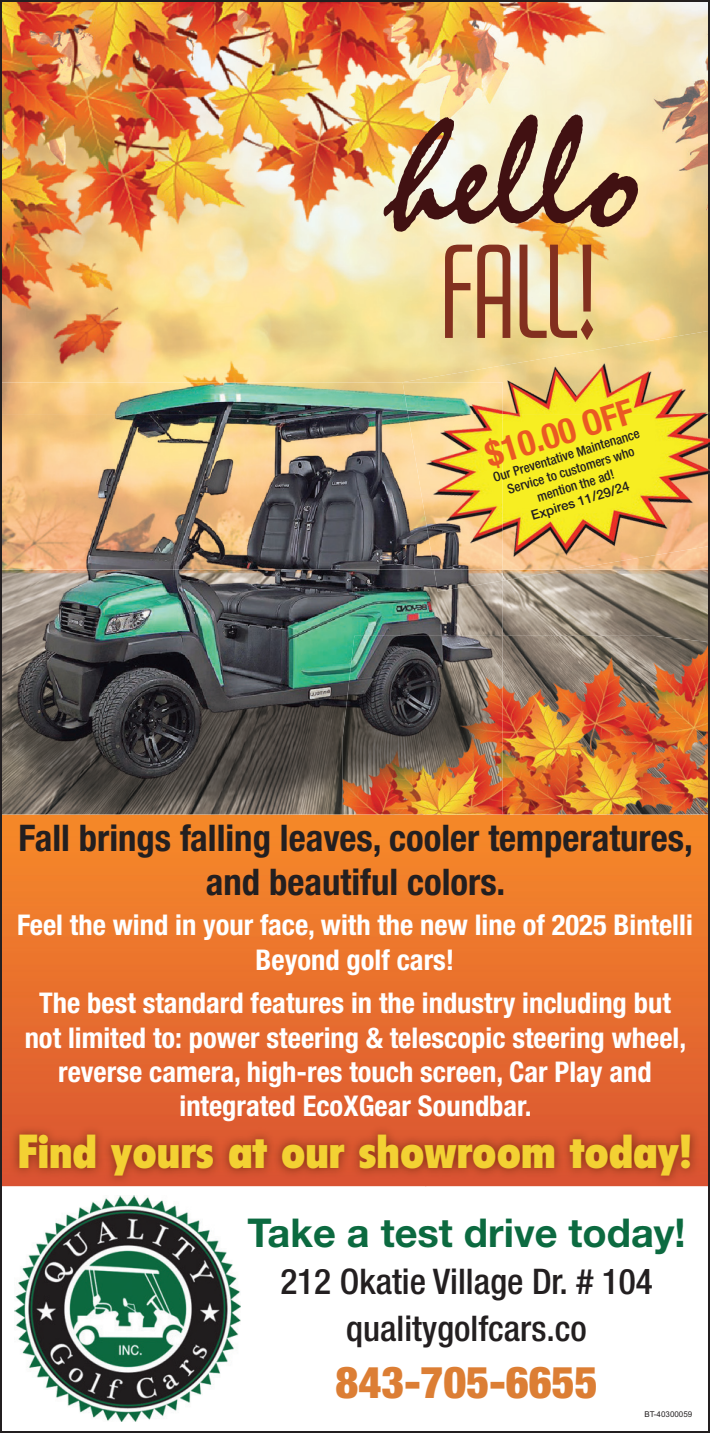
<style>
.page{position:relative;width:710px;height:1433px;background:#fff}
.page>*{position:absolute;margin:0;border:0;box-sizing:border-box;transform-origin:0 0}
.t1{font:164px "Mistral Std";color:#411112}
.t2{font:136px "Orbon ITC Std";color:#83301f}
.t3{font:900 condensed 47px "Flyer LT Std";color:#f3d133}
.t4{font:900 condensed 44.2px "Helvetica Neue LT Pro";color:#dc7e34}
.t5{font:700 39.8px "Helvetica Neue LT Pro";color:#0c6a40}
.t6{font:700 condensed 36.8px/44px "Helvetica Neue LT Pro";color:#231f20;text-align:center}
.t7{font:500 condensed 35.4px/46.8px "Helvetica Neue LT Pro";color:#231f20;text-align:center}
.t8{font:700 condensed 35.2px "Helvetica Neue LT Pro";color:#ea5923}
.t9{font:700 condensed 28.6px/34.2px "Helvetica Neue LT Pro";color:#fff;text-align:center}
.t10{font:500 condensed 13.2px/15.8px "Helvetica Neue LT Pro";color:#231f20;text-align:center}
.t11{font:500 13.2px "Helvetica Neue LT Pro";color:#231f20}
.t12{font:8px "Arial MT Std";color:#231f20}
</style>
<div class="page">
<img style="left:0;top:0;width:710px;height:1433px">
<img style="left:503px;top:570px;width:66px;height:11px">
<img style="left:403px;top:331px;width:305px;height:83px">
<img style="left:434px;top:570px;width:69px;height:21px">
<img style="left:408px;top:414px;width:95px;height:156px">
<img style="left:403px;top:382px;width:100px;height:32px">
<img style="left:708px;top:331px;width:2px;height:215px">
<h1 class="t1" style="left:392px;top:82px;width:254px">hello</h1>
<h2 class="t2" style="left:440px;top:222px;width:158px">FALL!</h2>
<p class="t8" style="left:480px;top:435px;width:155px;rotate:-17deg">$10.00 OFF</p>
<p class="t10" style="left:491px;top:470px;width:154px;rotate:-17deg">Our Preventative Maintenance<br>Service to customers who mention the ad!</p>
<p class="t11" style="left:529px;top:508px;width:104px;rotate:-17deg">Expires 11/29/24</p>
<p class="t6" style="left:18px;top:816px;width:676px">Fall brings falling leaves, cooler temperatures, and beautiful colors.</p>
<p class="t9" style="left:17px;top:908px;width:677px">Feel the wind in your face, with the new line of 2025 Bintelli<br>Beyond golf cars!</p>
<p class="t9" style="left:25px;top:986px;width:663px">The best standard features in the industry including but not limited to: power steering &amp; telescopic steering wheel, reverse camera, high-res touch screen, Car Play and integrated EcoXGear Soundbar.</p>
<h3 class="t3" style="left:18px;top:1123px;width:676px">Find yours at our showroom today!</h3>
<h3 class="t5" style="left:248px;top:1208px;width:440px">Take a test drive today!</h3>
<p class="t7" style="left:280px;top:1258px;width:374px">212 Okatie Village Dr. # 104 qualitygolfcars.co</p>
<h3 class="t4" style="left:335px;top:1356px;width:264px">843-705-6655</h3>
<p class="t12" style="left:644px;top:1409px;width:49px">BT-40300059</p>
</div>
